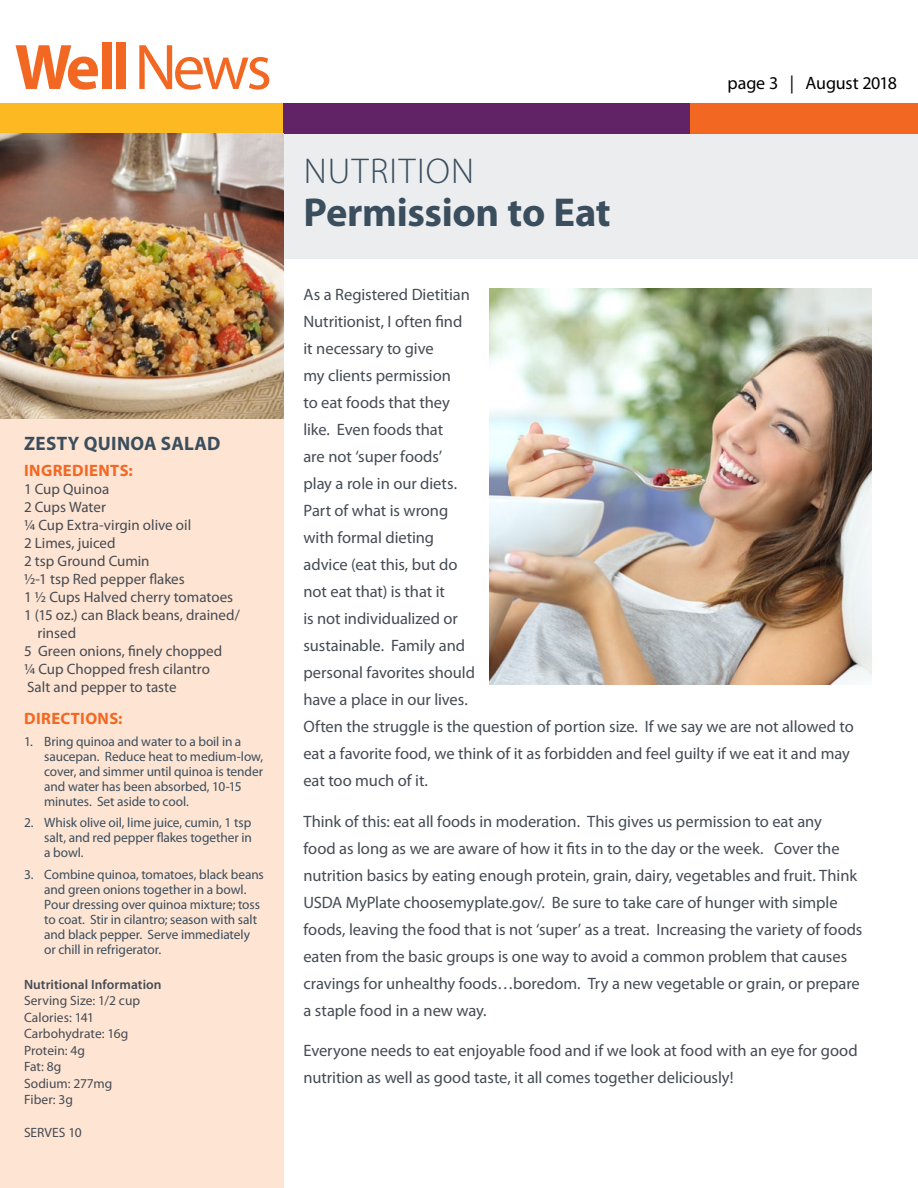
<style>
.page{position:relative;width:918px;height:1188px;background:#fff}
.page>*{position:absolute;margin:0;border:0;box-sizing:border-box;transform-origin:0 0}
.t1{font:700 64.8px "Myriad Pro";color:#f26722}
.t2{font:700 40.5px "Myriad Pro";letter-spacing:-.01em;color:#3a4e5e}
.t3{font:300 36px "Myriad Pro";letter-spacing:.04em;color:#3a4e5e}
.t4{font:700 19.5px "Myriad Pro";letter-spacing:.015em;color:#3a4e5e}
.t5{font:18px "Myriad Pro";letter-spacing:-.01em;color:#000}
.t6{font:16.5px/27px "Myriad Pro";letter-spacing:-.005em;color:#454b54}
.t7{font:700 16.5px "Myriad Pro";letter-spacing:.025em;color:#f26722}
.t8{font:15px "Myriad Pro";color:#454b54}
.t9{font:13.5px/15px "Myriad Pro";letter-spacing:-.01em;color:#3a4e5e}
.t10{font:13.5px/16.5px "Myriad Pro";color:#454b54}
.t11{font:600 13.5px "Myriad Pro";letter-spacing:.005em;color:#454b54}
.s1{font-weight:400}
</style>
<div class="page">
<div style="left:690px;top:104px;width:228px;height:30px;background:#f26722"></div>
<div style="left:0;top:104px;width:284px;height:30px;background:#fdb921"></div>
<div style="left:284px;top:104px;width:406px;height:30px;background:#612365"></div>
<div style="left:0;top:134px;width:284px;height:1054px;background:#fee4d2"></div>
<div style="left:284px;top:134px;width:634px;height:124px;background:#ecedef"></div>
<img style="left:0;top:134px;width:284px;height:284px">
<img style="left:489px;top:288px;width:383px;height:397px">
<h1 class="t1" style="left:15px;top:25px;width:259px">Well <span class="s1">News</span></h1>
<p class="t4" style="left:24px;top:431px;width:198px">ZESTY QUINOA SALAD</p>
<p class="t7" style="left:24px;top:460px;width:110px">INGREDIENTS:</p>
<p class="t8" style="left:24px;top:480px;width:87px">1 Cup Quinoa</p>
<p class="t8" style="left:24px;top:498px;width:83px">2 Cups Water</p>
<p class="t8" style="left:24px;top:516px;width:169px">¼ Cup Extra-virgin olive oil</p>
<p class="t8" style="left:24px;top:534px;width:93px">2 Limes, juiced</p>
<p class="t8" style="left:24px;top:552px;width:127px">2 tsp Ground Cumin</p>
<p class="t8" style="left:24px;top:570px;width:162px">½-1 tsp Red pepper flakes</p>
<p class="t8" style="left:24px;top:588px;width:211px">1 ½ Cups Halved cherry tomatoes</p>
<p class="t8" style="left:24px;top:606px;width:217px">1 (15 oz.) can Black beans, drained/</p>
<p class="t8" style="left:38px;top:624px;width:40px">rinsed</p>
<p class="t8" style="left:24px;top:642px;width:200px">5 Green onions, finely chopped</p>
<p class="t8" style="left:24px;top:660px;width:187px">¼ Cup Chopped fresh cilantro</p>
<p class="t8" style="left:27px;top:678px;width:151px">Salt and pepper to taste</p>
<p class="t7" style="left:24px;top:708px;width:100px">DIRECTIONS:</p>
<p class="t9" style="left:44px;top:733px;width:221px;text-indent:-20px">1. Bring quinoa and water to a boil in a saucepan. Reduce heat to medium-low, cover, and simmer until quinoa is tender and water has been absorbed, 10-15 minutes. Set aside to cool.</p>
<p class="t9" style="left:44px;top:815px;width:209px;text-align:justify;text-indent:-20px">2. Whisk olive oil, lime juice, cumin, 1 tsp salt, and red pepper flakes together in a bowl.</p>
<p class="t9" style="left:44px;top:867px;width:221px;text-indent:-20px">3. Combine quinoa, tomatoes, black beans and green onions together in a bowl.<br>Pour dressing over quinoa mixture; toss to coat. Stir in cilantro; season with salt and black pepper. Serve immediately or chill in refrigerator.</p>
<p class="t11" style="left:24px;top:976px;width:139px">Nutritional Information</p>
<p class="t10" style="left:24px;top:992px;width:118px">Serving Size: 1/2 cup<br>Calories: 141<br>Carbohydrate: 16g<br>Protein: 4g<br>Fat: 8g<br>Sodium: 277mg<br>Fiber: 3g</p>
<p class="t10" style="left:24px;top:1124px;width:59px">SERVES 10</p>
<h3 class="t3" style="left:304px;top:151px;width:172px">NUTRITION</h3>
<h2 class="t2" style="left:303px;top:186px;width:309px">Permission to Eat</h2>
<p class="t5" style="left:728px;top:72px;width:171px">page 3 | August 2018</p>
<p class="t6" style="left:303px;top:281px;width:552px">As a Registered Dietitian<br>Nutritionist, I often find<br>it necessary to give<br>my clients permission<br>to eat foods that they<br>like. Even foods that<br>are not ‘super foods’<br>play a role in our diets.<br>Part of what is wrong<br>with formal dieting<br>advice (eat this, but do<br>not eat that) is that it<br>is not individualized or<br>sustainable. Family and<br>personal favorites should<br>have a place in our lives.<br>Often the struggle is the question of portion size. If we say we are not allowed to eat a favorite food, we think of it as forbidden and feel guilty if we eat it and may eat too much of it.</p>
<p class="t6" style="left:303px;top:807px;width:561px">Think of this: eat all foods in moderation. This gives us permission to eat any<br>food as long as we are aware of how it fits in to the day or the week. Cover the nutrition basics by eating enough protein, grain, dairy, vegetables and fruit. Think USDA MyPlate choosemyplate.gov/. Be sure to take care of hunger with simple foods, leaving the food that is not ‘super’ as a treat. Increasing the variety of foods eaten from the basic groups is one way to avoid a common problem that causes cravings for unhealthy foods…boredom. Try a new vegetable or grain, or prepare a staple food in a new way.</p>
<p class="t6" style="left:303px;top:1037px;width:556px">Everyone needs to eat enjoyable food and if we look at food with an eye for good nutrition as well as good taste, it all comes together deliciously!</p>
</div>
